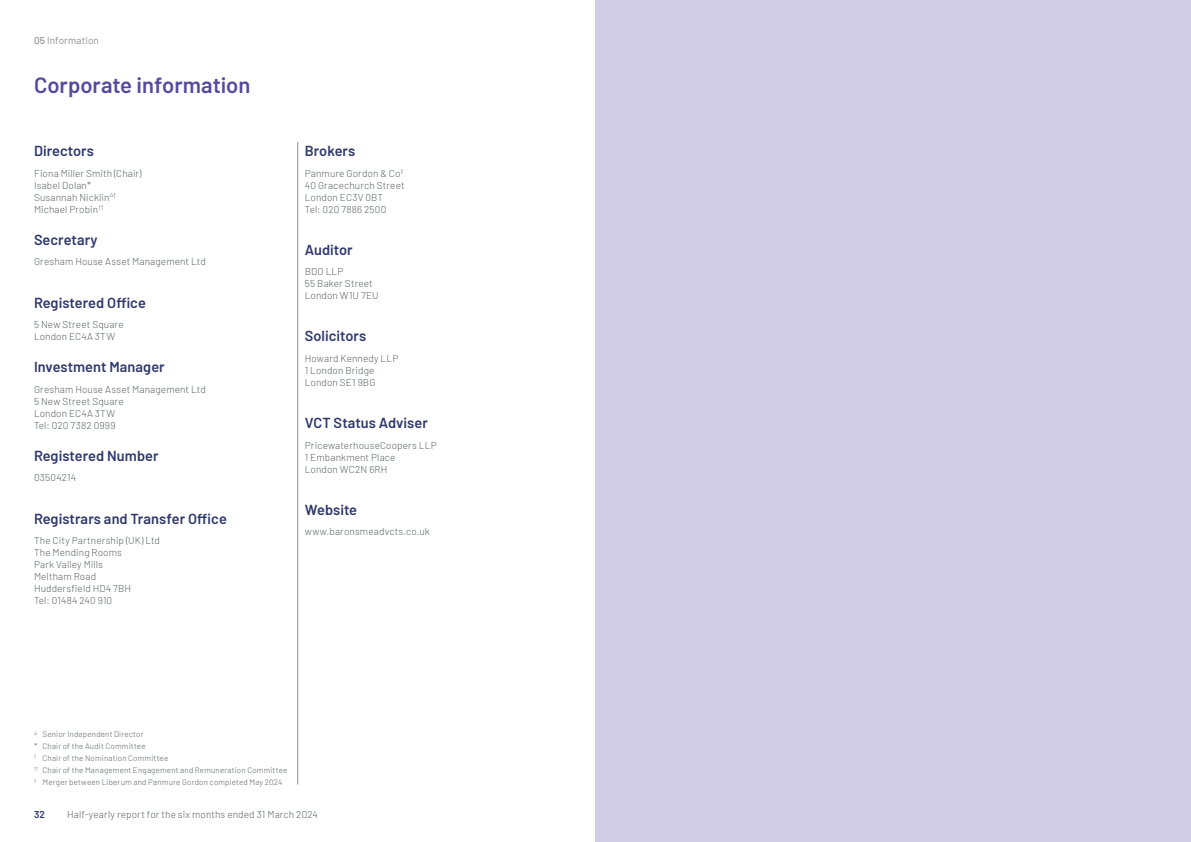
<style>
.page{position:relative;width:1191px;height:842px;background:#fff}
.page>*{position:absolute;margin:0;border:0;box-sizing:border-box;transform-origin:0 0}
.t1{font:600 22px "Barlow";color:#544b9f}
.t2{font:600 14.5px "Barlow";letter-spacing:.005em;color:#2e386c}
.t3{font:300 10px/12px "Barlow";letter-spacing:.015em;color:#5c6166}
.t4{font:10px "Barlow";letter-spacing:.01em;color:#909195}
.t5{font:600 10px "Barlow";color:#2e386c}
.t6{font:300 8px/11.8px "Barlow";letter-spacing:.02em;color:#5c6166}
.s1{font-weight:500}
</style>
<div class="page">
<hr style="left:297px;top:142px;width:1px;height:642px;background:#909195">
<div style="left:595px;top:0;width:596px;height:842px;background:#d1cde7"></div>
<p class="t4" style="left:34px;top:33px;width:66px"><span class="s1">05</span> Information</p>
<h1 class="t1" style="left:34px;top:69px;width:218px">Corporate information</h1>
<h2 class="t2" style="left:34px;top:140px;width:61px">Directors</h2>
<p class="t3" style="left:34px;top:166px;width:109px">Fiona Miller Smith (Chair)<br>Isabel Dolan*<br>Susannah Nicklin<sup>∆†<br></sup>Michael Probin<sup>††</sup></p>
<h2 class="t2" style="left:34px;top:229px;width:65px">Secretary</h2>
<p class="t3" style="left:34px;top:255px;width:173px">Gresham House Asset Management Ltd</p>
<h2 class="t2" style="left:34px;top:292px;width:113px">Registered Office</h2>
<p class="t3" style="left:34px;top:318px;width:91px">5 New Street Square<br>London EC4A 3TW</p>
<h2 class="t2" style="left:34px;top:356px;width:132px">Investment Manager</h2>
<p class="t3" style="left:34px;top:382px;width:173px">Gresham House Asset Management Ltd<br>5 New Street Square<br>London EC4A 3TW<br>Tel: 020 7382 0999</p>
<h2 class="t2" style="left:34px;top:445px;width:126px">Registered Number</h2>
<p class="t3" style="left:34px;top:471px;width:44px">03504214</p>
<h2 class="t2" style="left:34px;top:508px;width:194px">Registrars and Transfer Office</h2>
<p class="t3" style="left:34px;top:534px;width:127px">The City Partnership (UK) Ltd<br>The Mending Rooms<br>Park Valley Mills<br>Meltham Road<br>Huddersfield HD4 7BH<br>Tel: 01484 240 910</p>
<h2 class="t2" style="left:305px;top:140px;width:52px">Brokers</h2>
<p class="t3" style="left:305px;top:166px;width:101px">Panmure Gordon &amp; Co<sup>‡<br></sup>40 Gracechurch Street<br>London EC3V 0BT<br>Tel: 020 7886 2500</p>
<h2 class="t2" style="left:305px;top:239px;width:49px">Auditor</h2>
<p class="t3" style="left:305px;top:265px;width:75px">BDO LLP<br>55 Baker Street<br>London W1U 7EU</p>
<h2 class="t2" style="left:305px;top:326px;width:63px">Solicitors</h2>
<p class="t3" style="left:305px;top:352px;width:95px">Howard Kennedy LLP<br>1 London Bridge<br>London SE1 9BG</p>
<h2 class="t2" style="left:305px;top:412px;width:124px">VCT Status Adviser</h2>
<p class="t3" style="left:305px;top:438px;width:133px">PricewaterhouseCoopers LLP<br>1 Embankment Place<br>London WC2N 6RH</p>
<h2 class="t2" style="left:305px;top:499px;width:54px">Website</h2>
<p class="t3" style="left:305px;top:525px;width:126px">www.baronsmeadvcts.co.uk</p>
<p class="t6" style="left:34px;top:728px;width:255px"><sup>∆</sup> Senior Independent Director<br>* Chair of the Audit Committee<br><sup>†</sup> Chair of the Nomination Committee<br><sup>††</sup> Chair of the Management Engagement and Remuneration Committee <sup>‡</sup> Merger between Liberum and Panmure Gordon completed May 2024</p>
<p class="t5" style="left:34px;top:807px;width:12px">32</p>
<p class="t3" style="left:67px;top:808px;width:252px">Half-yearly report for the six months ended 31 March 2024</p>
</div>
